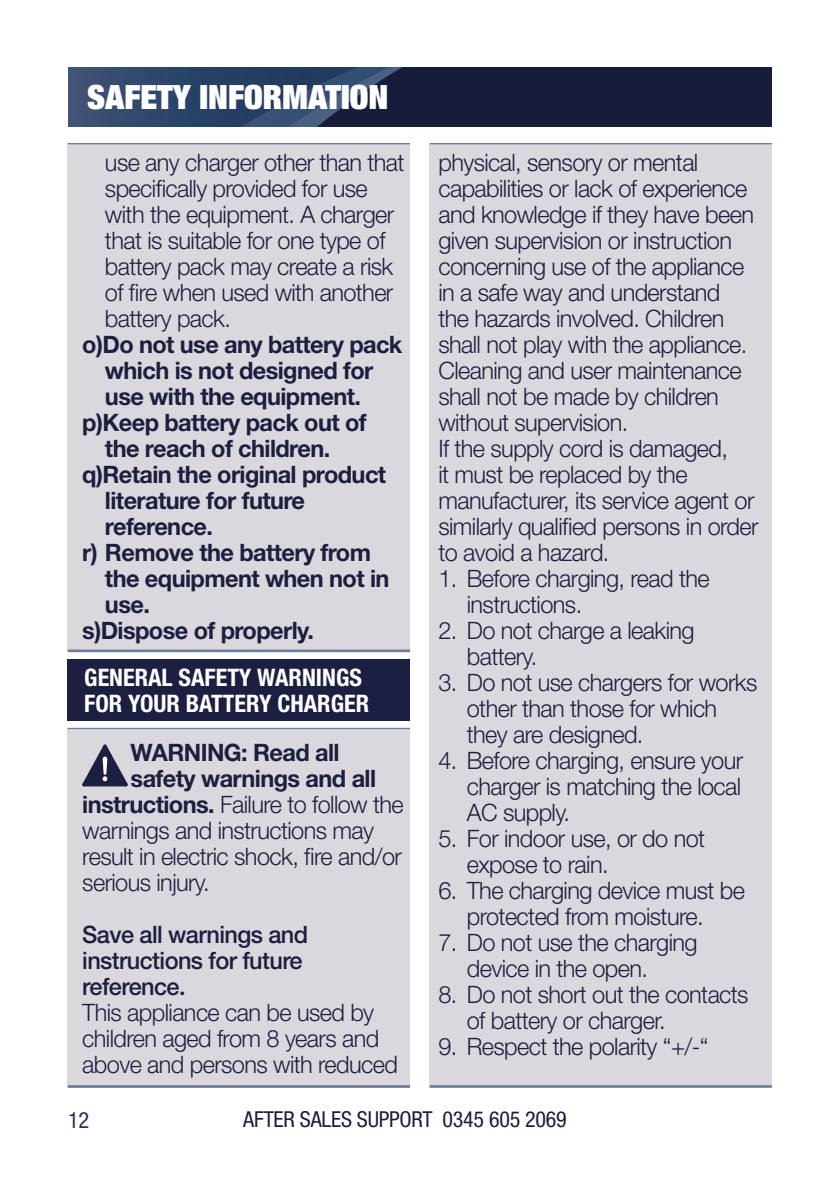
<style>
.page{position:relative;width:840px;height:1191px;background:#fff}
.page>*{position:absolute;margin:0;border:0;box-sizing:border-box;transform-origin:0 0}
.t1{font:900 expanded 33.6px "Helvetica Neue";color:#fff}
.t2{font:700 condensed 24.2px/25.4px "Helvetica Neue";color:#fff}
.t3{font:300 24px/26px "Helvetica Neue LT Std";letter-spacing:-.025em;color:#1b1f40}
.t4{font:700 24px "Helvetica Neue LT Std";letter-spacing:-.025em;color:#1b1f40}
.t5{font:500 24px/26px "Helvetica Neue LT Std";letter-spacing:-.025em;color:#1b1f40}
.t6{font:condensed 22.4px "Helvetica Neue LT Std";color:#28345b}
.t7{font:condensed 22px "Helvetica Neue LT Std";letter-spacing:-.01em;color:#1b1f40}
.s1{font-weight:700}
</style>
<div class="page">
<img style="left:68px;top:68px;width:703px;height:59px">
<div style="left:68px;top:143px;width:342px;height:508px;background:#dbd8dd"></div>
<hr style="left:68px;top:143px;width:342px;height:1px;background:#6d7d9f">
<hr style="left:68px;top:649px;width:342px;height:3px;background:#6d7d9f">
<div style="left:68px;top:728px;width:342px;height:359px;background:#dbd8dd"></div>
<hr style="left:68px;top:728px;width:342px;height:1px;background:#6d7d9f">
<hr style="left:68px;top:1085px;width:342px;height:2px;background:#6d7d9f">
<div style="left:429px;top:144px;width:342px;height:942px;background:#dbd8dd"></div>
<hr style="left:429px;top:143px;width:342px;height:1px;background:#6d7d9f">
<hr style="left:429px;top:1085px;width:342px;height:2px;background:#6d7d9f">
<svg style="left:82px;top:744px;width:46px;height:42px"></svg>
<div style="left:68px;top:659px;width:342px;height:62px;background:#1b1f40"></div>
<h1 class="t1" style="left:87px;top:75px;width:302px">SAFETY INFORMATION</h1>
<p class="t3" style="left:105px;top:149px;width:301px">use any charger other than that specifically provided for use with the equipment. A charger that is suitable for one type of battery pack may create a risk of fire when used with another battery pack.</p>
<p class="t4" style="left:82px;top:329px;width:321px">o)Do not use any battery pack</p>
<p class="t4" style="left:105px;top:355px;width:270px">which is not designed for</p>
<p class="t4" style="left:105px;top:381px;width:257px">use with the equipment.</p>
<p class="t4" style="left:82px;top:407px;width:286px">p)Keep battery pack out of</p>
<p class="t4" style="left:105px;top:433px;width:227px">the reach of children.</p>
<p class="t4" style="left:82px;top:459px;width:305px">q)Retain the original product</p>
<p class="t4" style="left:105px;top:485px;width:201px">literature for future</p>
<p class="t4" style="left:105px;top:511px;width:109px">reference.</p>
<p class="t4" style="left:82px;top:537px;width:290px">r) Remove the battery from</p>
<p class="t4" style="left:105px;top:563px;width:286px">the equipment when not in</p>
<p class="t4" style="left:105px;top:589px;width:46px">use.</p>
<p class="t4" style="left:82px;top:615px;width:233px">s)Dispose of properly.</p>
<p class="t2" style="left:84px;top:664px;width:286px">GENERAL SAFETY WARNINGS<br>FOR YOUR BATTERY CHARGER</p>
<p class="t4" style="left:131px;top:737px;width:210px">WARNING: Read all</p>
<p class="t4" style="left:131px;top:763px;width:247px">safety warnings and all</p>
<p class="t3" style="left:82px;top:791px;width:323px"><span class="s1">instructions.</span> Failure to follow the</p>
<p class="t3" style="left:82px;top:817px;width:293px">warnings and instructions may</p>
<p class="t3" style="left:82px;top:843px;width:321px">result in electric shock, fire and/or</p>
<p class="t3" style="left:82px;top:869px;width:129px">serious injury.</p>
<p class="t5" style="left:82px;top:921px;width:227px">Save all warnings and instructions for future reference.</p>
<p class="t3" style="left:82px;top:999px;width:317px">This appliance can be used by children aged from 8 years and above and persons with reduced</p>
<p class="t3" style="left:438px;top:149px;width:321px">physical, sensory or mental capabilities or lack of experience and knowledge if they have been given supervision or instruction concerning use of the appliance in a safe way and understand<br>the hazards involved. Children shall not play with the appliance.<br>Cleaning and user maintenance shall not be made by children without supervision.<br>If the supply cord is damaged,<br>it must be replaced by the manufacturer, its service agent or similarly qualified persons in order to avoid a hazard.</p>
<p class="t3" style="left:466px;top:564px;width:244px;text-indent:-28px">1. Before charging, read the instructions.</p>
<p class="t3" style="left:466px;top:616px;width:229px;text-indent:-28px">2. Do not charge a leaking battery.</p>
<p class="t3" style="left:466px;top:668px;width:292px;text-indent:-28px">3. Do not use chargers for works other than those for which they are designed.</p>
<p class="t3" style="left:466px;top:746px;width:278px;text-align:justify;text-indent:-28px">4. Before charging, ensure your charger is matching the local AC supply.</p>
<p class="t3" style="left:466px;top:824px;width:240px;text-indent:-28px">5. For indoor use, or do not expose to rain.</p>
<p class="t3" style="left:438px;top:876px;width:308px;text-align:center">6. The charging device must be protected from moisture.</p>
<p class="t3" style="left:466px;top:928px;width:232px;text-indent:-28px">7. Do not use the charging device in the open.</p>
<p class="t3" style="left:466px;top:980px;width:283px;text-indent:-28px">8. Do not short out the contacts of battery or charger.</p>
<p class="t3" style="left:438px;top:1032px;width:271px">9. Respect the polarity “+/-“</p>
<p class="t6" style="left:68px;top:1107px;width:23px">12</p>
<p class="t7" style="left:243px;top:1106px;width:325px">AFTER SALES SUPPORT 0345 605 2069</p>
</div>
